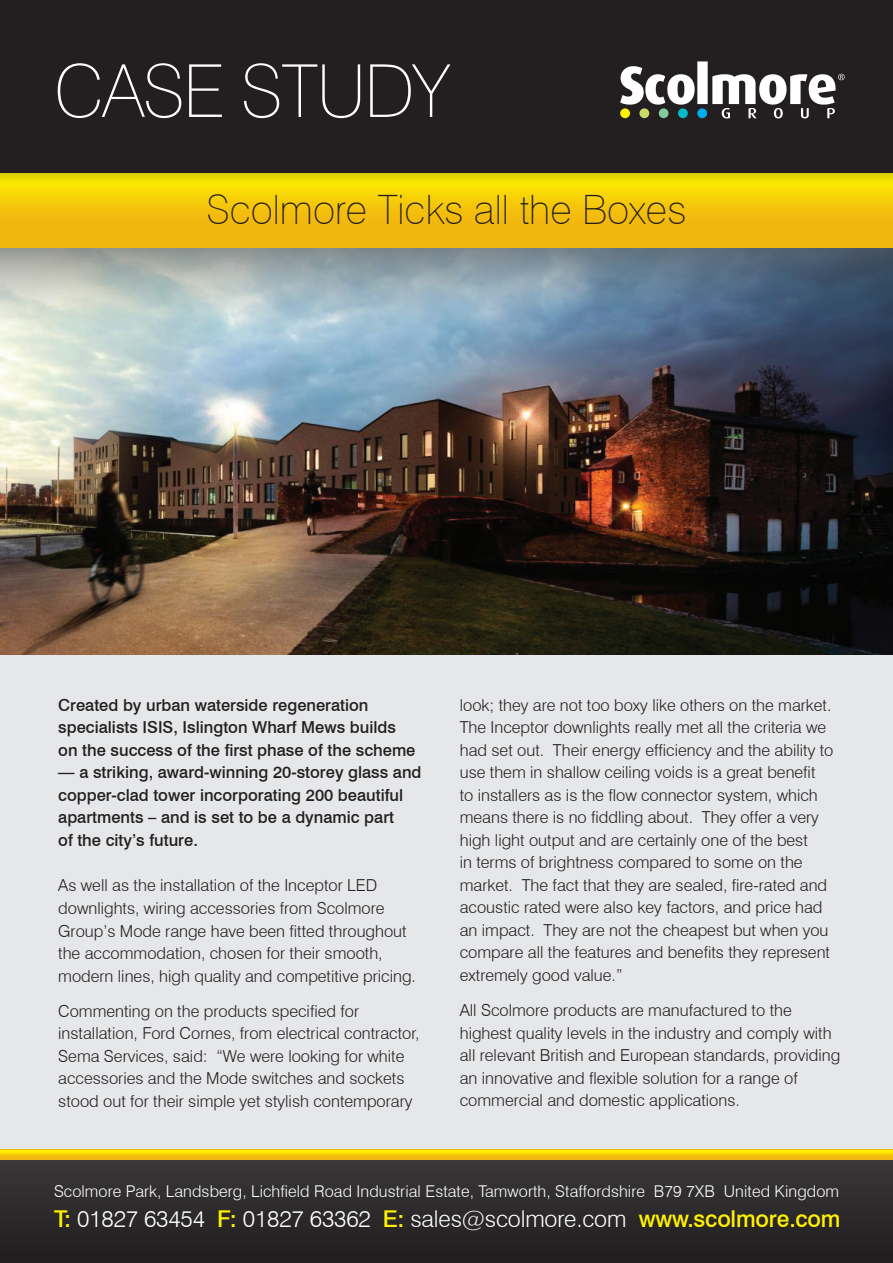
<style>
.page{position:relative;width:893px;height:1263px;background:#fff}
.page>*{position:absolute;margin:0;border:0;box-sizing:border-box;transform-origin:0 0}
.t1{font:100 73.05px "Swiss 721 BT";letter-spacing:-.02em;color:#fff}
.t2{font:100 40.5px "Swiss 721 BT";color:#231f20}
.t3{font:300 23.25px "Swiss 721 BT";letter-spacing:-.005em;color:#fff}
.t4{font:300 16.5px/22.5px "Swiss 721 BT";color:#231f20}
.t5{font:500 16.5px/22.5px "Swiss 721 BT";color:#231f20}
.t6{font:300 16.2px "Swiss 721 BT";letter-spacing:.005em;color:#fff}
.s1{font-weight:500;color:#fff101}
</style>
<div class="page">
<div style="left:0;top:241px;width:893px;height:913px;background:#e6e7e9"></div>
<img style="left:0;top:332px;width:893px;height:323px">
<div style="left:0;top:1154px;width:893px;height:109px;background:#231f20"></div>
<svg style="left:0;top:248px;width:893px;height:84px;background:#869aa6"></svg>
<div style="left:0;top:1154px;width:893px;height:101px;background:#2e2b2c"></div>
<div style="left:0;top:1149px;width:893px;height:11px;background:#f2b70f"></div>
<svg style="left:0;top:1150px;width:893px;height:6px"></svg>
<svg style="left:0;top:186px;width:893px;height:62px;background:#f4c20b"></svg>
<div style="left:0;top:0;width:893px;height:186px;background:#231f20;opacity:.2"></div>
<div style="left:0;top:0;width:893px;height:172px;background:#231f20"></div>
<svg style="left:620px;top:61px;width:225px;height:57px"></svg>
<h1 class="t1" style="left:54px;top:47px;width:398px">CASE STUDY</h1>
<h2 class="t2" style="left:207px;top:185px;width:481px">Scolmore Ticks all the Boxes</h2>
<p class="t5" style="left:58px;top:693px;width:359px">Created by urban waterside regeneration specialists ISIS, Islington Wharf Mews builds on the success of the first phase of the scheme</p>
<p class="t5" style="left:58px;top:761px;width:365px">— a striking, award-winning 20-storey glass and copper-clad tower incorporating 200 beautiful apartments – and is set to be a dynamic part<br>of the city’s future.</p>
<p class="t4" style="left:58px;top:874px;width:359px">As well as the installation of the Inceptor LED downlights, wiring accessories from Scolmore Group’s Mode range have been fitted throughout the accommodation, chosen for their smooth, modern lines, high quality and competitive pricing.</p>
<p class="t4" style="left:58px;top:999px;width:363px">Commenting on the products specified for installation, Ford Cornes, from electrical contractor, Sema Services, said: “We were looking for white accessories and the Mode switches and sockets stood out for their simple yet stylish contemporary</p>
<p class="t4" style="left:460px;top:693px;width:375px">look; they are not too boxy like others on the market.<br>The Inceptor downlights really met all the criteria we had set out. Their energy efficiency and the ability to use them in shallow ceiling voids is a great benefit<br>to installers as is the flow connector system, which means there is no fiddling about. They offer a very high light output and are certainly one of the best<br>in terms of brightness compared to some on the market. The fact that they are sealed, fire-rated and acoustic rated were also key factors, and price had an impact. They are not the cheapest but when you compare all the features and benefits they represent extremely good value.”</p>
<p class="t4" style="left:460px;top:999px;width:382px">All Scolmore products are manufactured to the highest quality levels in the industry and comply with all relevant British and European standards, providing an innovative and flexible solution for a range of commercial and domestic applications.</p>
<p class="t6" style="left:54px;top:1182px;width:786px">Scolmore Park, Landsberg, Lichfield Road Industrial Estate, Tamworth, Staffordshire B79 7XB United Kingdom</p>
<h3 class="t3" style="left:54px;top:1205px;width:788px"><span class="s1">T:</span> 01827 63454 <span class="s1">F:</span> 01827 63362 <span class="s1">E:</span> sales@scolmore.com <span class="s1">www.scolmore.com</span></h3>
</div>
